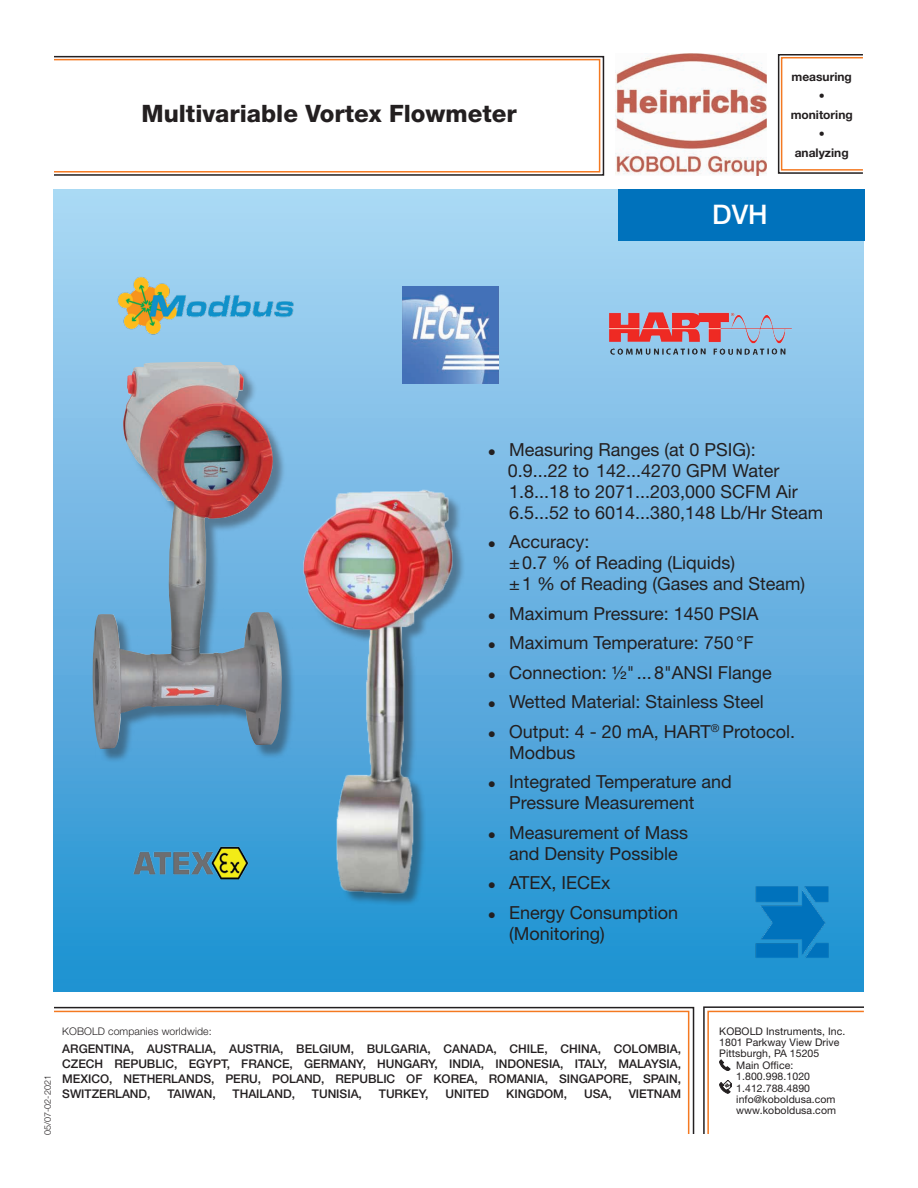
<style>
.page{position:relative;width:918px;height:1188px;background:#fff}
.page>*{position:absolute;margin:0;border:0;box-sizing:border-box;transform-origin:0 0}
.t1{font:500 27px "Helvetica Neue LT Std";color:#fff}
.t2{font:800 24px "Helvetica Neue LT Std";color:#231f20}
.t3{font:18px/21px "Helvetica Neue LT Std";color:#231f20}
.t4{font:500 12px/15px "Helvetica Neue LT Std";letter-spacing:-.005em;color:#231f20;text-align:justify}
.t5{font:700 12px/19px "Helvetica Neue LT Std";color:#231f20;text-align:center}
.t6{font:10.5px "Helvetica Neue LT Std";letter-spacing:.005em;color:#231f20}
.t7{font:300 10.5px "Helvetica Neue LT Std";letter-spacing:.01em;color:#231f20}
.t8{font:300 9px "Helvetica Neue LT Std";color:#231f20}
.s1{font-family:"Arial";font-size:13.5px}
</style>
<div class="page">
<div style="left:53px;top:59px;width:547px;height:114px;border:2px solid #f47921"></div>
<div style="left:781px;top:57px;width:83px;height:114px;border:2px solid #f47921"></div>
<div style="left:53px;top:56px;width:551px;height:120px;border:2px solid #231f20"></div>
<div style="left:778px;top:54px;width:86px;height:120px;border:2px solid #231f20"></div>
<svg style="left:54px;top:1006px;width:641px;height:128px"></svg>
<div style="left:53px;top:189px;width:811px;height:803px;background:linear-gradient(to bottom,#afd7f4,#2190d1)"></div>
<div style="left:618px;top:189px;width:247px;height:51px;background:#0072bc"></div>
<img style="left:755px;top:886px;width:74px;height:74px">
<div style="left:94px;top:364px;width:202px;height:399px;background:#231f20;opacity:.41"></div>
<img style="left:92px;top:362px;width:190px;height:387px">
<img style="left:403px;top:287px;width:95px;height:97px">
<img style="left:608px;top:313px;width:184px;height:44px">
<svg style="left:703px;top:1006px;width:161px;height:128px"></svg>
<img style="left:616px;top:54px;width:151px;height:122px">
<img style="left:295px;top:485px;width:170px;height:420px">
<img style="left:116px;top:276px;width:179px;height:59px">
<img style="left:133px;top:845px;width:117px;height:35px">
<h2 class="t2" style="left:142px;top:99px;width:377px">Multivariable Vortex Flowmeter</h2>
<h1 class="t1" style="left:712px;top:199px;width:57px">DVH</h1>
<p class="t5" style="left:791px;top:67px;width:64px">measuring • monitoring • analyzing</p>
<p class="t3" style="left:508px;top:438px;width:317px;text-indent:-20px"><span class="s1">●</span> Measuring Ranges (at 0 PSIG):<br>0.9...22 to 142...4270 GPM Water 1.8...18 to 2071...203,000 SCFM Air 6.5...52 to 6014...380,148 Lb/Hr Steam</p>
<p class="t3" style="left:509px;top:531px;width:298px;text-indent:-21px"><span class="s1">●</span> Accuracy:<br>±0.7 % of Reading (Liquids)<br>±1 % of Reading (Gases and Steam)</p>
<p class="t3" style="left:488px;top:602px;width:272px"><span class="s1">●</span> Maximum Pressure: 1450 PSIA</p>
<p class="t3" style="left:488px;top:632px;width:267px"><span class="s1">●</span> Maximum Temperature: 750°F</p>
<p class="t3" style="left:488px;top:661px;width:285px"><span class="s1">●</span> Connection: ½" ...8"ANSI Flange</p>
<p class="t3" style="left:488px;top:691px;width:277px"><span class="s1">●</span> Wetted Material: Stainless Steel</p>
<p class="t3" style="left:509px;top:720px;width:288px;text-indent:-21px"><span class="s1">●</span> Output: 4 - 20 mA, HART<sup>®</sup> Protocol.<br>Modbus</p>
<p class="t3" style="left:509px;top:771px;width:224px;text-indent:-21px"><span class="s1">●</span> Integrated Temperature and<br>Pressure Measurement</p>
<p class="t3" style="left:509px;top:821px;width:181px;text-indent:-21px"><span class="s1">●</span> Measurement of Mass and Density Possible</p>
<p class="t3" style="left:488px;top:872px;width:124px"><span class="s1">●</span> ATEX, IECEx</p>
<p class="t3" style="left:509px;top:901px;width:170px;text-indent:-21px"><span class="s1">●</span> Energy Consumption (Monitoring)</p>
<p class="t8" style="left:42px;top:1135px;width:61px;rotate:-90deg">05/07-02-2021</p>
<p class="t7" style="left:62px;top:1024px;width:151px">KOBOLD companies worldwide:</p>
<p class="t4" style="left:62px;top:1041px;width:620px">ARGENTINA, AUSTRALIA, AUSTRIA, BELGIUM, BULGARIA, CANADA, CHILE, CHINA, COLOMBIA, CZECH REPUBLIC, EGYPT, FRANCE, GERMANY, HUNGARY, INDIA, INDONESIA, ITALY, MALAYSIA, MEXICO, NETHERLANDS, PERU, POLAND, REPUBLIC OF KOREA, ROMANIA, SINGAPORE, SPAIN, SWITZERLAND,</p>
<p class="t4" style="left:168px;top:1086px;width:50px">TAIWAN,</p>
<p class="t4" style="left:233px;top:1086px;width:64px">THAILAND,</p>
<p class="t4" style="left:312px;top:1086px;width:51px">TUNISIA,</p>
<p class="t4" style="left:379px;top:1086px;width:51px">TURKEY,</p>
<p class="t4" style="left:445px;top:1086px;width:45px">UNITED</p>
<p class="t4" style="left:506px;top:1086px;width:62px">KINGDOM,</p>
<p class="t4" style="left:584px;top:1086px;width:29px">USA,</p>
<p class="t4" style="left:629px;top:1086px;width:54px">VIETNAM</p>
<p class="t6" style="left:719px;top:1025px;width:128px">KOBOLD Instruments, Inc.</p>
<p class="t6" style="left:719px;top:1036px;width:122px">1801 Parkway View Drive</p>
<p class="t6" style="left:719px;top:1047px;width:102px">Pittsburgh, PA 15205</p>
<p class="t6" style="left:736px;top:1059px;width:59px">Main Office:</p>
<p class="t6" style="left:736px;top:1070px;width:75px">1.800.998.1020</p>
<p class="t6" style="left:736px;top:1082px;width:75px">1.412.788.4890</p>
<p class="t6" style="left:736px;top:1093px;width:101px">info@koboldusa.com</p>
<p class="t6" style="left:736px;top:1104px;width:101px">www.koboldusa.com</p>
</div>
